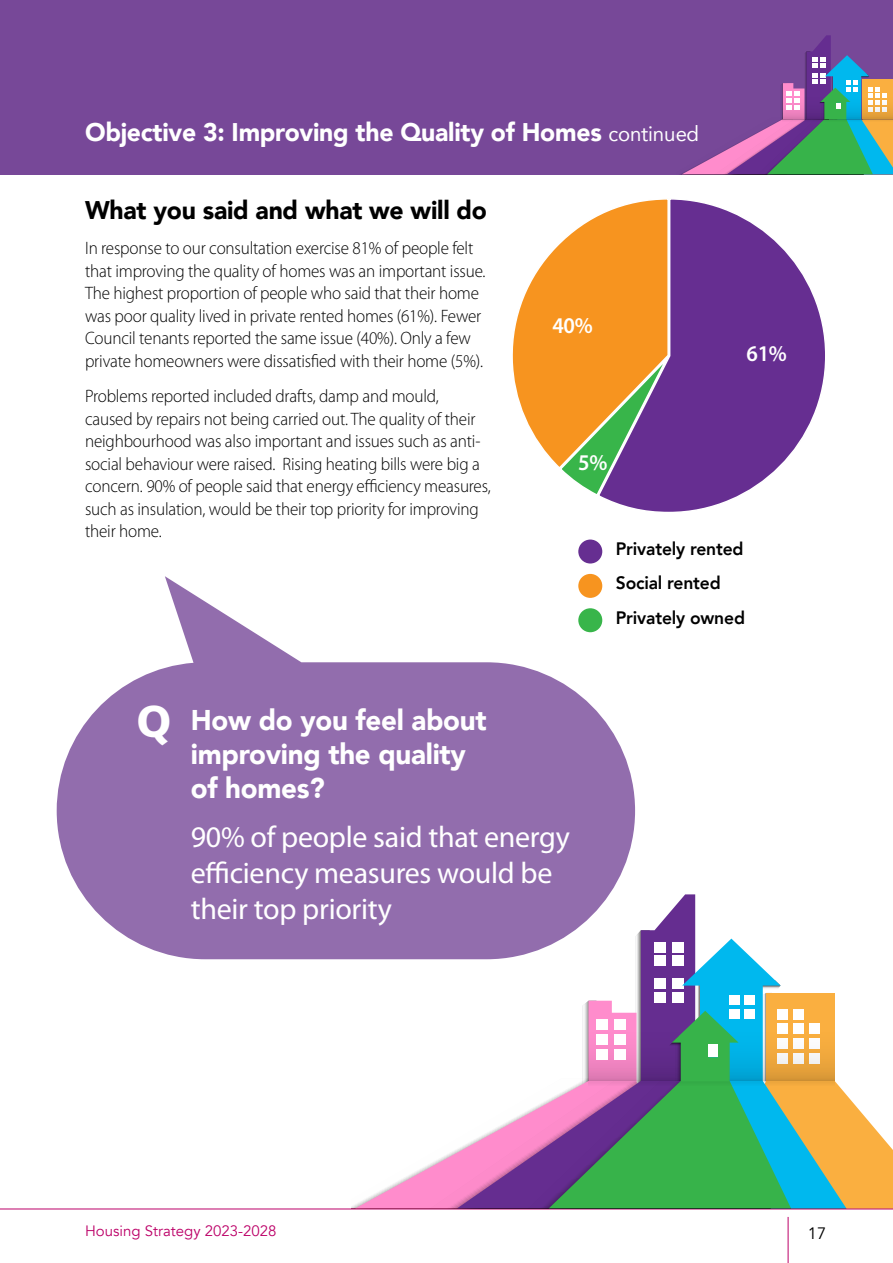
<style>
.page{position:relative;width:893px;height:1263px;background:#fff}
.page>*{position:absolute;margin:0;border:0;box-sizing:border-box;transform-origin:0 0}
.t1{font:900 43.5px "Muli";color:#fff}
.body_12_light{font:30px/36px "Myriad Pro";letter-spacing:-.01em;color:#fff}
.sub_head2{font:900 28.5px/34.2px "Avenir";letter-spacing:-.01em;color:#fff}
.sub_head1{font:900 25.5px "Avenir";letter-spacing:-.01em;color:#fff}
.sub_head2-2{font:900 25.5px "Avenir";letter-spacing:-.01em;color:#000}
.body_12_light-2{font:600 22.5px "Myriad Pro";color:#fff;scale:.95 1}
.body_12_light-3{font:300 18px/22.5px "Myriad Pro";letter-spacing:-.01em;color:#000;scale:.95 1}
.sub_head2-3{font:800 18px "Avenir";letter-spacing:-.01em;color:#000}
.t2{font:16.5px "Avenir";color:#000}
.t3{font:15px "Avenir";color:#bc0068}
.s1{font-weight:400;font-size:21px}
</style>
<div class="page">
<hr style="left:788px;top:1217px;width:1px;height:46px;background:#bc0068">
<hr style="left:0;top:1208px;width:893px;height:1px;background:#bc0068">
<div style="left:0;top:0;width:893px;height:174px;background:#774898"></div>
<svg style="left:682px;top:35px;width:211px;height:139px"></svg>
<svg style="left:57px;top:576px;width:578px;height:383px;fill:#926dad"></svg>
<svg style="left:351px;top:894px;width:542px;height:314px"></svg>
<div style="left:614px;top:1049px;width:12px;height:10px;background:#fff"></div>
<div style="left:597px;top:1049px;width:11px;height:10px;background:#fff"></div>
<div style="left:614px;top:1019px;width:12px;height:11px;background:#fff"></div>
<div style="left:597px;top:1019px;width:11px;height:11px;background:#fff"></div>
<div style="left:614px;top:1034px;width:12px;height:11px;background:#fff"></div>
<div style="left:597px;top:1034px;width:11px;height:11px;background:#fff"></div>
<div style="left:709px;top:1044px;width:9px;height:13px;background:#fff"></div>
<svg style="left:512px;top:217px;width:84px;height:277px"></svg>
<svg style="left:596px;top:199px;width:229px;height:313px"></svg>
<div style="left:578px;top:539px;width:24px;height:24px;background:#662e91;border-radius:50%"></div>
<div style="left:578px;top:574px;width:24px;height:24px;background:#f7941f;border-radius:50%"></div>
<div style="left:578px;top:608px;width:24px;height:24px;background:#38b54a;border-radius:50%"></div>
<h1 class="sub_head1" style="left:85px;top:111px;width:615px">Objective 3: Improving the Quality of Homes <span class="s1">continued</span></h1>
<h2 class="sub_head2-2" style="left:85px;top:188px;width:403px">What you said and what we will do</h2>
<p class="body_12_light-3" style="left:85px;top:237px;width:423px">In response to our consultation exercise 81% of people felt that improving the quality of homes was an important issue.<br>The highest proportion of people who said that their home was poor quality lived in private rented homes (61%). Fewer Council tenants reported the same issue (40%). Only a few private homeowners were dissatisfied with their home (5%).</p>
<p class="body_12_light-3" style="left:85px;top:385px;width:429px">Problems reported included drafts, damp and mould, caused by repairs not being carried out. The quality of their neighbourhood was also important and issues such as anti&shy;social behaviour were raised. Rising heating bills were big a concern. 90% of people said that energy efficiency measures, such as insulation, would be their top priority for improving their home.</p>
<p class="body_12_light-2" style="left:552px;top:311px;width:44px">40%</p>
<p class="body_12_light-2" style="left:578px;top:448px;width:32px">5%</p>
<p class="body_12_light-2" style="left:746px;top:339px;width:44px">61%</p>
<p class="t1" style="left:136px;top:689px;width:37px">Q</p>
<h2 class="sub_head2" style="left:191px;top:702px;width:297px">How do you feel about improving the quality of homes?</h2>
<p class="body_12_light" style="left:191px;top:818px;width:380px">90% of people said that energy efficiency measures would be their top priority</p>
<h2 class="sub_head2-3" style="left:616px;top:535px;width:129px">Privately rented</h2>
<h2 class="sub_head2-3" style="left:616px;top:569px;width:106px">Social rented</h2>
<h2 class="sub_head2-3" style="left:616px;top:603px;width:131px">Privately owned</h2>
<p class="t3" style="left:85px;top:1222px;width:193px">Housing Strategy 2023-2028</p>
<p class="t2" style="left:808px;top:1223px;width:20px">17</p>
</div>
